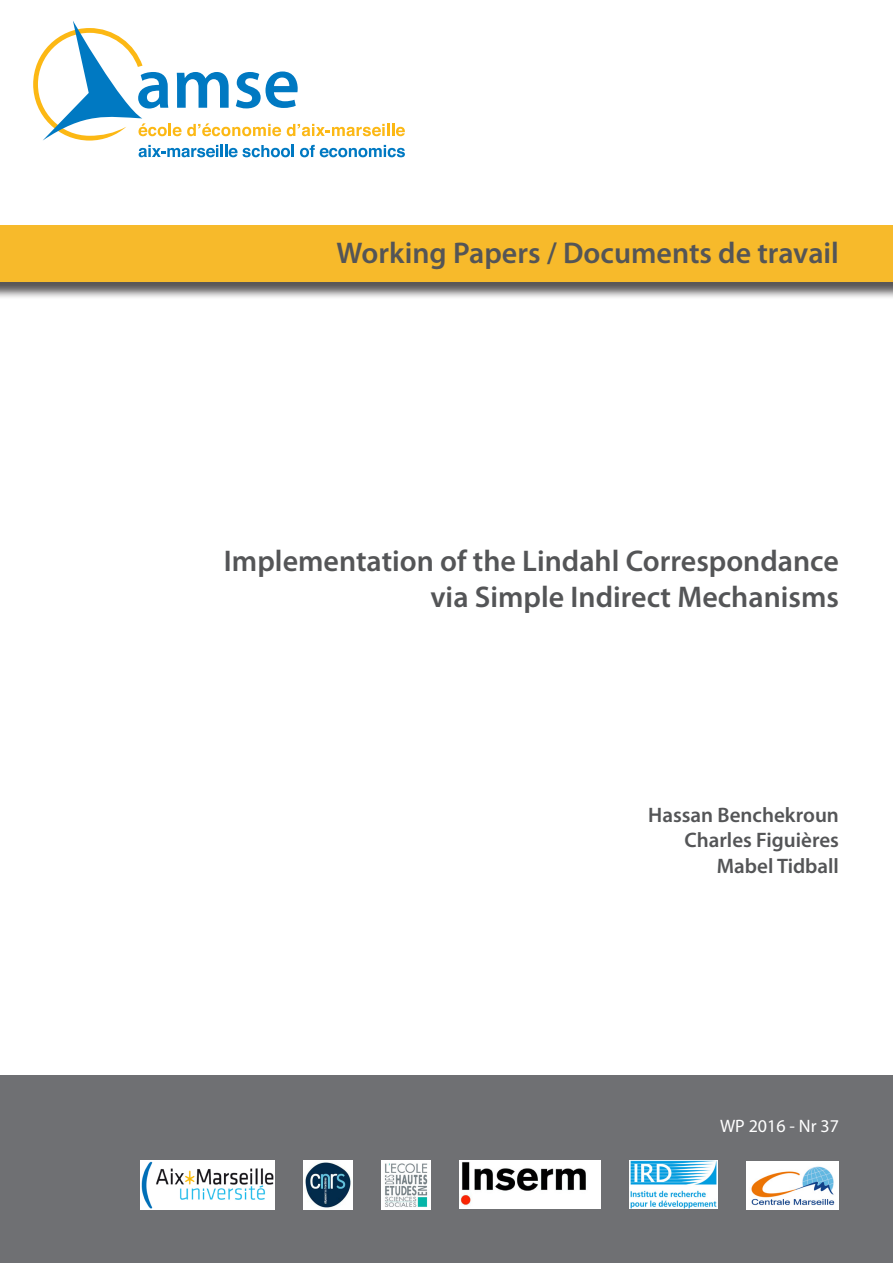
<style>
.page{position:relative;width:893px;height:1263px;background:#fff}
.page>*{position:absolute;margin:0;border:0;box-sizing:border-box;transform-origin:0 0}
.t1{font:600 30px "Myriad Pro";color:#545557}
.t2{font:600 21px "Myriad Pro";color:#545557}
.t3{font:18px "Myriad Pro";color:#fff}
</style>
<div class="page">
<svg style="left:33px;top:21px;width:372px;height:136px"></svg>
<div style="left:0;top:227px;width:893px;height:73px;background:#231f20;opacity:.75"></div>
<div style="left:0;top:225px;width:893px;height:56px;background:#f7ba2b"></div>
<div style="left:0;top:1076px;width:893px;height:187px;background:#6f7073"></div>
<img style="left:746px;top:1161px;width:93px;height:48px">
<img style="left:630px;top:1161px;width:88px;height:47px">
<img style="left:460px;top:1161px;width:141px;height:48px">
<img style="left:381px;top:1161px;width:50px;height:48px">
<img style="left:304px;top:1161px;width:48px;height:48px">
<img style="left:141px;top:1161px;width:134px;height:48px">
<p class="t1" style="left:337px;top:234px;width:504px">Working Papers / Documents de travail</p>
<p class="t1" style="left:224px;top:542px;width:617px">Implementation of the Lindahl Correspondance</p>
<p class="t1" style="left:430px;top:578px;width:410px">via Simple Indirect Mechanisms</p>
<p class="t2" style="left:648px;top:802px;width:192px">Hassan Benchekroun</p>
<p class="t2" style="left:684px;top:827px;width:156px">Charles Figuières</p>
<p class="t2" style="left:717px;top:852px;width:124px">Mabel Tidball</p>
<p class="t3" style="left:720px;top:1115px;width:120px">WP 2016 - Nr 37</p>
</div>
